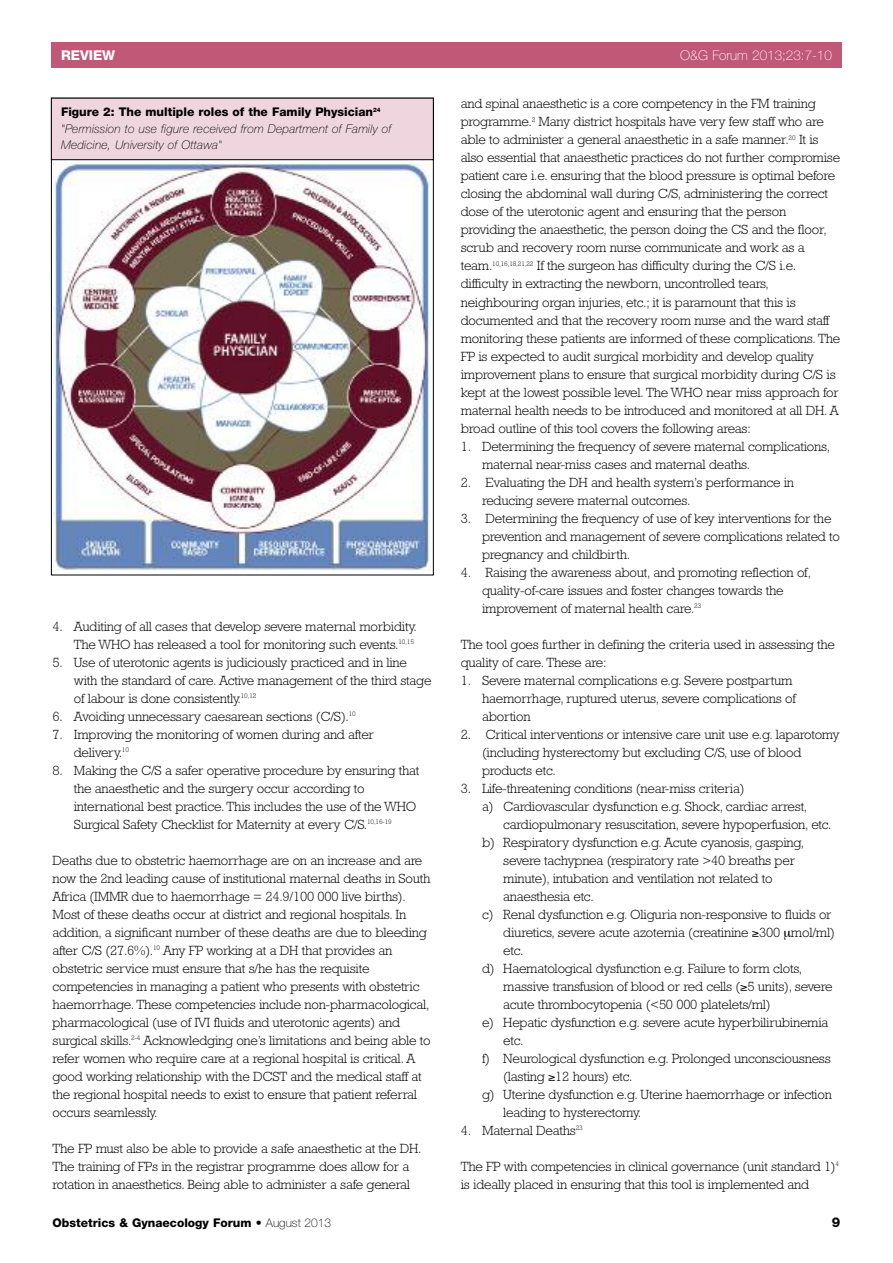
<style>
.page{position:relative;width:893px;height:1263px;background:#fff}
.page>*{position:absolute;margin:0;border:0;box-sizing:border-box;transform-origin:0 0}
.t1{font:300 13.5px/18px "Rockwell";letter-spacing:-.015em;color:#000}
.t2{font:100 13.5px "Helvetica Neue";color:#fff}
.t3{font:800 13.5px "Helvetica Neue";color:#fff}
.t4{font:800 13.5px "Helvetica Neue";color:#000}
.t5{font:italic 100 12px/16.5px "Helvetica Neue";letter-spacing:.015em;color:#000}
.t6{font:800 12px "Helvetica Neue";color:#000}
.s1{font-weight:800;font-style:normal}
.s2{font-weight:100}
</style>
<div class="page">
<div style="left:51px;top:43px;width:791px;height:25px;background:#c05878"></div>
<img style="left:53px;top:164px;width:378px;height:407px">
<div style="left:51px;top:98px;width:382px;height:62px;background:#efd5dd"></div>
<div style="left:51px;top:98px;width:383px;height:62px;border:1px solid #000"></div>
<p class="t3" style="left:61px;top:50px;width:56px">REVIEW</p>
<p class="t2" style="left:680px;top:50px;width:153px">O&amp;G Forum 2013;23:7-10</p>
<p class="t5" style="left:61px;top:105px;width:332px"><span class="s1">Figure 2: The multiple roles of the Family Physician</span><sup>24 </sup>"Permission to use figure received from Department of Family of<br>Medicine, University of Ottawa"</p>
<p class="t1" style="left:53px;top:618px;width:366px;text-align:right">4. Auditing of all cases that develop severe maternal morbidity.<br>The WHO has released a tool for monitoring such events.<sup>10,15</sup></p>
<p class="t1" style="left:74px;top:654px;width:359px;text-indent:-21px">5. Use of uterotonic agents is judiciously practiced and in line with the standard of care. Active management of the third stage of labour is done consistently.<sup>10,12</sup></p>
<p class="t1" style="left:53px;top:708px;width:305px">6. Avoiding unnecessary caesarean sections (C/S).<sup>10</sup></p>
<p class="t1" style="left:74px;top:726px;width:302px;text-indent:-21px">7. Improving the monitoring of women during and after delivery.<sup>10</sup></p>
<p class="t1" style="left:74px;top:762px;width:347px;text-indent:-21px">8. Making the C/S a safer operative procedure by ensuring that the anaesthetic and the surgery occur according to international best practice. This includes the use of the WHO Surgical Safety Checklist for Maternity at every C/S.<sup>10,16-19</sup></p>
<p class="t1" style="left:53px;top:852px;width:380px">Deaths due to obstetric haemorrhage are on an increase and are now the 2nd leading cause of institutional maternal deaths in South Africa (IMMR due to haemorrhage = 24.9/100 000 live births).<br>Most of these deaths occur at district and regional hospitals. In addition, a significant number of these deaths are due to bleeding after C/S (27.6%).<sup>10</sup> Any FP working at a DH that provides an obstetric service must ensure that s/he has the requisite competencies in managing a patient who presents with obstetric haemorrhage. These competencies include non-pharmacological, pharmacological (use of IVI fluids and uterotonic agents) and surgical skills.<sup>2-4</sup> Acknowledging one’s limitations and being able to refer women who require care at a regional hospital is critical. A good working relationship with the DCST and the medical staff at the regional hospital needs to exist to ensure that patient referral occurs seamlessly.</p>
<p class="t1" style="left:53px;top:1140px;width:370px">The FP must also be able to provide a safe anaesthetic at the DH.<br>The training of FPs in the registrar programme does allow for a rotation in anaesthetics. Being able to administer a safe general</p>
<p class="t1" style="left:461px;top:96px;width:381px">and spinal anaesthetic is a core competency in the FM training programme.<sup>2</sup> Many district hospitals have very few staff who are able to administer a general anaesthetic in a safe manner.<sup>20</sup> It is also essential that anaesthetic practices do not further compromise patient care i.e. ensuring that the blood pressure is optimal before closing the abdominal wall during C/S, administering the correct dose of the uterotonic agent and ensuring that the person providing the anaesthetic, the person doing the CS and the floor, scrub and recovery room nurse communicate and work as a team.<sup>10,16,18,21,22</sup> If the surgeon has difficulty during the C/S i.e. difficulty in extracting the newborn, uncontrolled tears, neighbouring organ injuries, etc.; it is paramount that this is documented and that the recovery room nurse and the ward staff monitoring these patients are informed of these complications. The FP is expected to audit surgical morbidity and develop quality improvement plans to ensure that surgical morbidity during C/S is kept at the lowest possible level. The WHO near miss approach for maternal health needs to be introduced and monitored at all DH. A broad outline of this tool covers the following areas:</p>
<p class="t1" style="left:482px;top:438px;width:350px;text-indent:-21px">1. Determining the frequency of severe maternal complications, maternal near-miss cases and maternal deaths.</p>
<p class="t1" style="left:482px;top:474px;width:314px;text-indent:-21px">2. Evaluating the DH and health system’s performance in reducing severe maternal outcomes.</p>
<p class="t1" style="left:482px;top:510px;width:359px;text-indent:-21px">3. Determining the frequency of use of key interventions for the prevention and management of severe complications related to pregnancy and childbirth.</p>
<p class="t1" style="left:482px;top:564px;width:331px;text-indent:-21px">4. Raising the awareness about, and promoting reflection of, quality-of-care issues and foster changes towards the improvement of maternal health care.<sup>23</sup></p>
<p class="t1" style="left:461px;top:636px;width:376px">The tool goes further in defining the criteria used in assessing the quality of care. These are:</p>
<p class="t1" style="left:482px;top:672px;width:315px;text-indent:-21px">1. Severe maternal complications e.g. Severe postpartum haemorrhage, ruptured uterus, severe complications of abortion</p>
<p class="t1" style="left:482px;top:726px;width:359px;text-indent:-21px">2. Critical interventions or intensive care unit use e.g. laparotomy (including hysterectomy but excluding C/S, use of blood products etc.</p>
<p class="t1" style="left:461px;top:780px;width:285px">3. Life-threatening conditions (near-miss criteria)</p>
<p class="t1" style="left:482px;top:798px;width:327px">a) Cardiovascular dysfunction e.g. Shock, cardiac arrest,</p>
<p class="t1" style="left:503px;top:816px;width:330px">cardiopulmonary resuscitation, severe hypoperfusion, etc.</p>
<p class="t1" style="left:482px;top:834px;width:324px">b) Respiratory dysfunction e.g. Acute cyanosis, gasping,</p>
<p class="t1" style="left:503px;top:852px;width:293px">severe tachypnea (respiratory rate &gt;40 breaths per</p>
<p class="t1" style="left:503px;top:870px;width:271px">minute), intubation and ventilation not related to</p>
<p class="t1" style="left:503px;top:888px;width:92px">anaesthesia etc.</p>
<p class="t1" style="left:482px;top:906px;width:351px">c) Renal dysfunction e.g. Oliguria non-responsive to fluids or</p>
<p class="t1" style="left:503px;top:924px;width:333px">diuretics, severe acute azotemia (creatinine ≥300 mol/ml)</p>
<p class="t1" style="left:503px;top:942px;width:22px">etc.</p>
<p class="t1" style="left:482px;top:960px;width:322px">d) Haematological dysfunction e.g. Failure to form clots,</p>
<p class="t1" style="left:503px;top:978px;width:331px">massive transfusion of blood or red cells (≥5 units), severe</p>
<p class="t1" style="left:503px;top:996px;width:269px">acute thrombocytopenia (&lt;50 000 platelets/ml)</p>
<p class="t1" style="left:482px;top:1014px;width:348px">e) Hepatic dysfunction e.g. severe acute hyperbilirubinemia</p>
<p class="t1" style="left:503px;top:1032px;width:22px">etc.</p>
<p class="t1" style="left:482px;top:1050px;width:350px">f) Neurological dysfunction e.g. Prolonged unconsciousness</p>
<p class="t1" style="left:503px;top:1068px;width:131px">(lasting ≥12 hours) etc.</p>
<p class="t1" style="left:482px;top:1086px;width:351px">g) Uterine dysfunction e.g. Uterine haemorrhage or infection</p>
<p class="t1" style="left:503px;top:1104px;width:139px">leading to hysterectomy.</p>
<p class="t1" style="left:461px;top:1122px;width:123px">4. Maternal Deaths<sup>23</sup></p>
<p class="t1" style="left:461px;top:1158px;width:380px">The FP with competencies in clinical governance (unit standard 1)<sup>4 </sup>is ideally placed in ensuring that this tool is implemented and</p>
<p class="t6" style="left:53px;top:1219px;width:280px">Obstetrics &amp; Gynaecology Forum • <span class="s2">August 2013</span></p>
<p class="t4" style="left:832px;top:1218px;width:10px">9</p>
</div>
